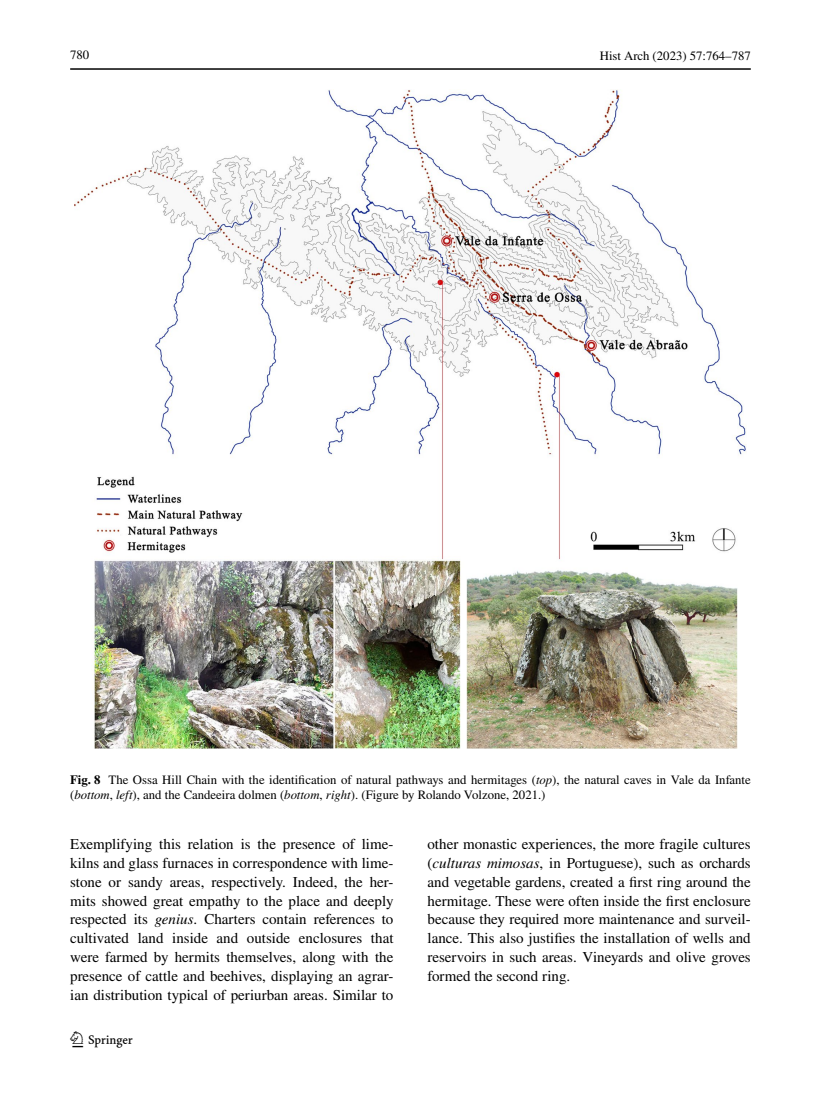
<style>
.page{position:relative;width:821px;height:1106px;background:#fff}
.page>*{position:absolute;margin:0;border:0;box-sizing:border-box;transform-origin:0 0}
.t1{font:22.5px "Springnew Regular 3";color:#000}
.t2{font:15px/18.8px "STIX";color:#000;text-align:justify}
.t3{font:12.75px/15px "STIX";color:#000}
.s1{font-weight:700}
.s2{font-style:italic}
</style>
<div class="page">
<hr style="left:70px;top:68px;width:680px;height:2px;background:#000">
<img style="left:74px;top:89px;width:672px;height:659px">
<p class="t3" style="left:70px;top:48px;width:21px">780</p>
<p class="t3" style="left:600px;top:49px;width:152px">Hist Arch (2023) 57:764–787</p>
<p class="t3" style="left:70px;top:772px;width:682px"><span class="s1">Fig. 8</span> The Ossa Hill Chain with the identification of natural pathways and hermitages (<span class="s2">top</span>), the natural caves in Vale da Infante (<span class="s2">bottom</span>, <span class="s2">left</span>), and the Candeeira dolmen (<span class="s2">bottom</span>, <span class="s2">right</span>). (Figure by Rolando Volzone, 2021.)</p>
<p class="t2" style="left:70px;top:836px;width:325px">Exemplifying this relation is the presence of lime&shy;kilns and glass furnaces in correspondence with lime&shy;stone or sandy areas, respectively. Indeed, the her&shy;mits showed great empathy to the place and deeply respected its <span class="s2">genius</span>. Charters contain references to cultivated land inside and outside enclosures that were farmed by hermits themselves, along with the presence of cattle and beehives, displaying an agrar&shy;ian distribution typical of periurban areas. Similar to</p>
<p class="t2" style="left:427px;top:836px;width:325px">other monastic experiences, the more fragile cultures (<span class="s2">culturas mimosas</span>, in Portuguese), such as orchards and vegetable gardens, created a first ring around the hermitage. These were often inside the first enclosure because they required more maintenance and surveil&shy;lance. This also justifies the installation of wells and reservoirs in such areas. Vineyards and olive groves formed the second ring.</p>
<h1 class="t1" style="left:72px;top:1031px;width:62px">1 3</h1>
</div>
